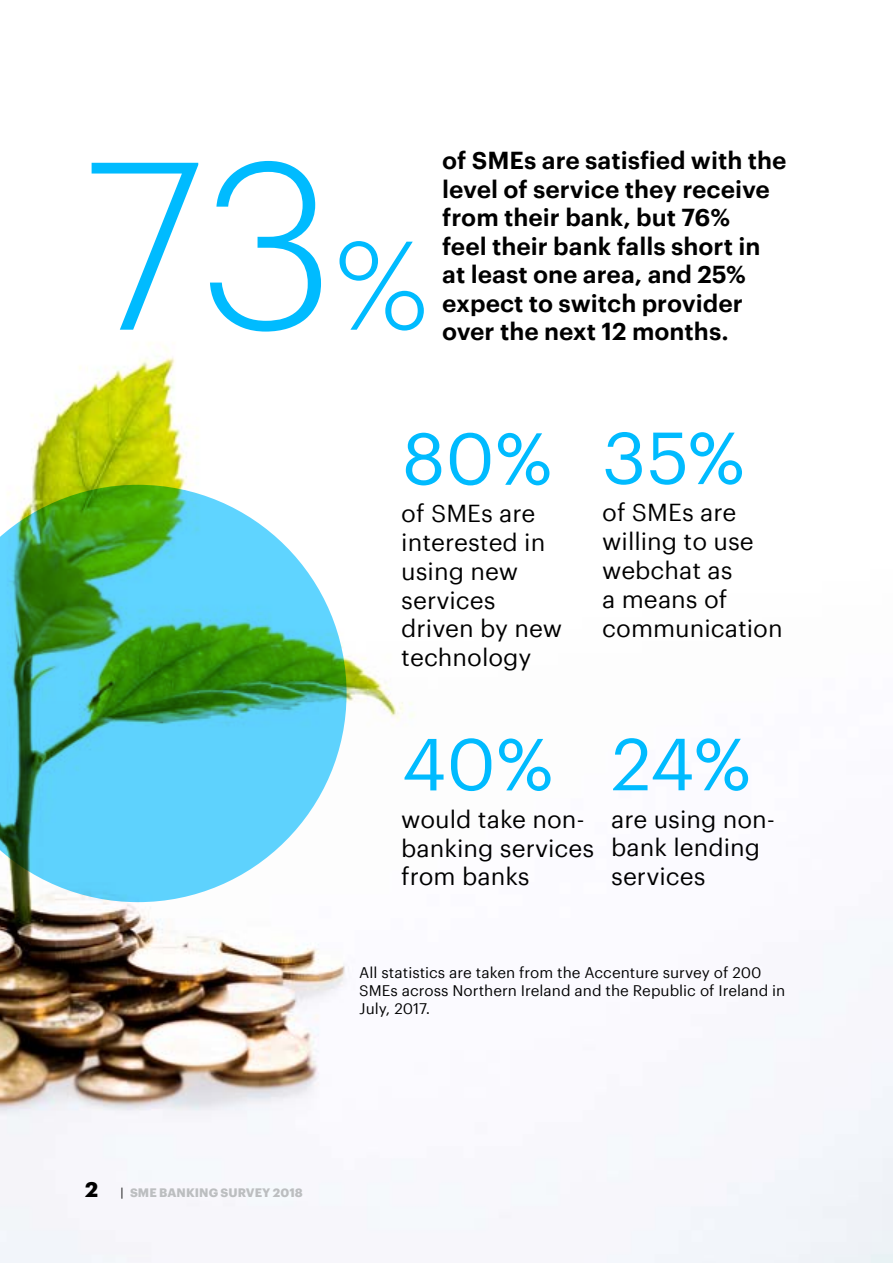
<style>
.page{position:relative;width:893px;height:1263px;background:#fff}
.page>*{position:absolute;margin:0;border:0;box-sizing:border-box;transform-origin:0 0}
.t1{font:300 233.4px "Graphik";color:#0bf}
.t2{font:72px "Graphik";letter-spacing:-.01em;color:#0bf}
.t3{font:24px/28.8px "Graphik";color:#000}
.t4{font:600 24px/28.5px "Graphik";color:#000}
.t5{font:700 21px "Graphik";color:#000}
.t6{font:15px/18px "Graphik";color:#000}
.t7{font:700 12px "Graphik";letter-spacing:.005em;color:#bcbec0}
.s1{font-size:123.15px}
.s2{font-weight:400;color:#000}
</style>
<div class="page">
<img style="left:0;top:343px;width:893px;height:920px">
<svg style="left:0;top:485px;width:347px;height:417px;background:#6ac2b6"></svg>
<h1 class="t1" style="left:85px;top:75px;width:346px">73<span class="s1">%</span></h1>
<p class="t4" style="left:442px;top:144px;width:346px">of SMEs are satisfied with the level of service they receive from their bank, but 76%<br>feel their bank falls short in at least one area, and 25% expect to switch provider</p>
<p class="t4" style="left:442px;top:315px;width:288px">over the next 12 months.</p>
<h2 class="t2" style="left:401px;top:405px;width:153px">80%</h2>
<p class="t3" style="left:401px;top:497px;width:162px">of SMEs are interested in using new services driven by new technology</p>
<h2 class="t2" style="left:602px;top:404px;width:144px">35%</h2>
<p class="t3" style="left:602px;top:496px;width:182px">of SMEs are willing to use webchat as<br>a means of communication</p>
<h2 class="t2" style="left:401px;top:710px;width:154px">40%</h2>
<p class="t3" style="left:401px;top:803px;width:195px">would take non&shy;banking services from banks</p>
<h2 class="t2" style="left:611px;top:710px;width:141px">24%</h2>
<p class="t3" style="left:611px;top:802px;width:165px">are using non&shy;bank lending services</p>
<p class="t6" style="left:359px;top:962px;width:428px">All statistics are taken from the Accenture survey of 200<br>SMEs across Northern Ireland and the Republic of Ireland in<br>July, 2017.</p>
<p class="t5" style="left:85px;top:1173px;width:15px">2</p>
<p class="t7" style="left:120px;top:1183px;width:184px"><span class="s2">|</span> SME BANKING SURVEY 2018</p>
</div>
